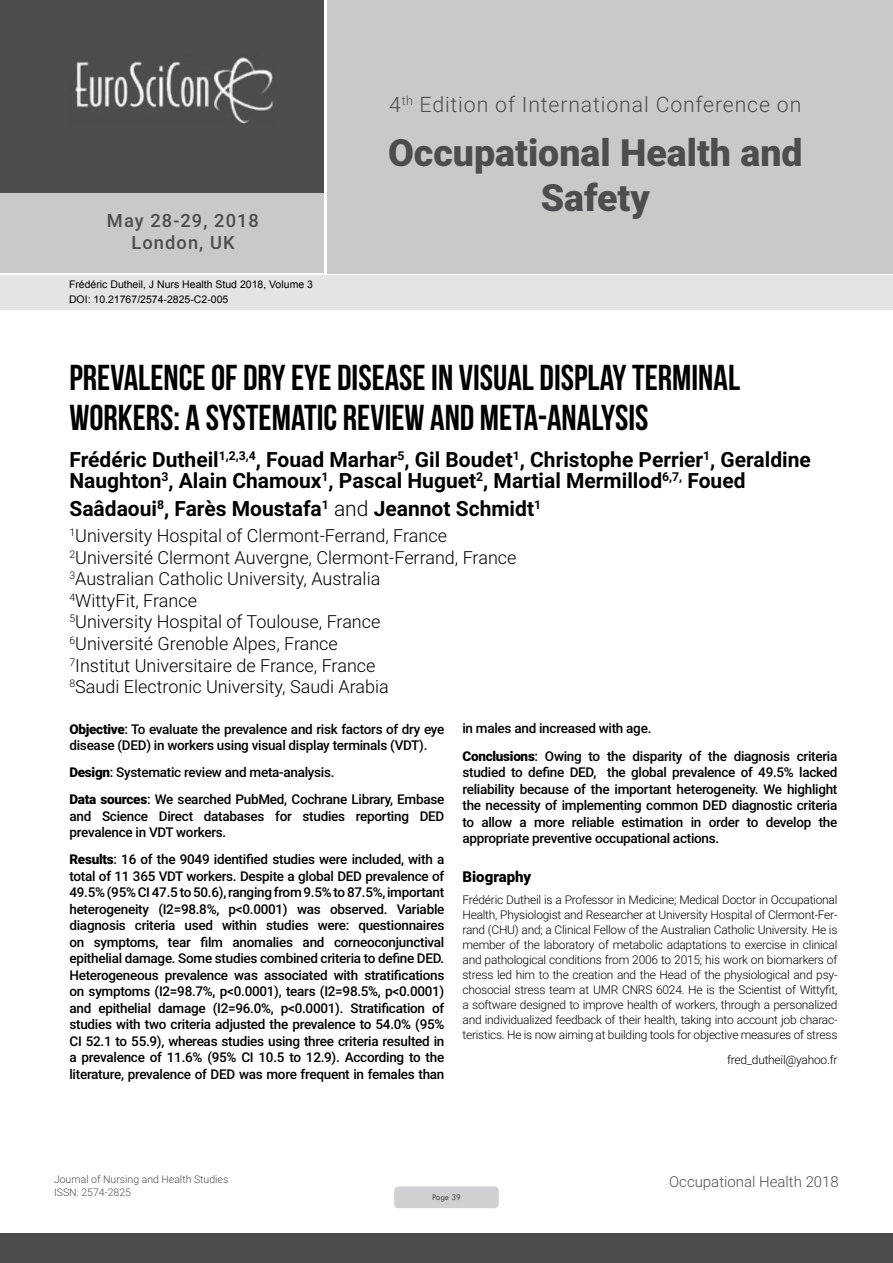
<style>
.page{position:relative;width:893px;height:1263px;background:#fff}
.page>*{position:absolute;margin:0;border:0;box-sizing:border-box;transform-origin:0 0}
.t1{font:900 37.5px/45px "Roboto";color:#4d4d4f;text-align:center}
.t2{font:36px/39.6px "Bebas Neue";color:#000}
.t3{font:300 21.3px "Roboto";letter-spacing:.04em;color:#4d4d4f}
.t4{font:700 21px/21px "Roboto";color:#000}
.t5{font:500 18.3px/21.9px "Roboto";letter-spacing:.06em;color:#4d4d4f;text-align:center}
.t6{font:300 18px/21.6px "Roboto";color:#000}
.t7{font:300 15px "Roboto";color:#4d4d4f}
.t8{font:900 15px "Roboto";color:#000}
.t9{font:500 13.5px/16.5px "Roboto";letter-spacing:-.02em;color:#000}
.t10{font:300 12px/15px "Roboto";letter-spacing:-.02em;color:#000;text-align:justify}
.t11{font:10.5px/14.4px "Arial";color:#000}
.t12{font:300 10.5px "Roboto";color:#4d4d4f}
.t13{font:9px "Tw Cen";letter-spacing:-.02em;color:#4d4d4f;scale:.95 1}
.s1{font-weight:300}
.s2{font-weight:900}
</style>
<div class="page">
<div style="left:0;top:0;width:323px;height:193px;background:#4d4d4f"></div>
<div style="left:1px;top:193px;width:323px;height:80px;background:#c9c9ca"></div>
<div style="left:327px;top:0;width:566px;height:273px;background:#c9c9ca"></div>
<img style="left:75px;top:57px;width:199px;height:67px">
<div style="left:0;top:1233px;width:893px;height:30px;background:#4d4d4f"></div>
<div style="left:1px;top:275px;width:892px;height:35px;background:#e4e4e4"></div>
<div style="left:394px;top:1186px;width:105px;height:22px;background:#cfd0d2;border-radius:4px"></div>
<h3 class="t5" style="left:107px;top:209px;width:154px">May 28-29, 2018<br>London, UK</h3>
<p class="t11" style="left:69px;top:278px;width:245px">Frédéric Dutheil, J Nurs Health Stud 2018, Volume 3<br>DOI: 10.21767/2574-2825-C2-005</p>
<h3 class="t3" style="left:389px;top:90px;width:414px">4<sup>th</sup> Edition of International Conference on</h3>
<h1 class="t1" style="left:388px;top:129px;width:416px">Occupational Health and<br>Safety</h1>
<h2 class="t2" style="left:69px;top:358px;width:672px">PREVALENCE OF DRY EYE DISEASE IN VISUAL DISPLAY TERMINAL<br>WORKERS: A SYSTEMATIC REVIEW AND META-ANALYSIS</h2>
<h3 class="t4" style="left:69px;top:448px;width:743px">Frédéric Dutheil<sup>1,2,3,4</sup>, Fouad Marhar<sup>5</sup>, Gil Boudet<sup>1</sup>, Christophe Perrier<sup>1</sup>, Geraldine<br>Naughton<sup>3</sup>, Alain Chamoux<sup>1</sup>, Pascal Huguet<sup>2</sup>, Martial Mermillod<sup>6,7,</sup> Foued</h3>
<h3 class="t4" style="left:69px;top:497px;width:473px">Saâdaoui<sup>8</sup>, Farès Moustafa<sup>1</sup> <span class="s1">and</span> Jeannot Schmidt<sup>1</sup></h3>
<p class="t6" style="left:69px;top:524px;width:448px"><sup>1</sup>University Hospital of Clermont-Ferrand, France <sup>2</sup>Université Clermont Auvergne, Clermont‑Ferrand, France <sup>3</sup>Australian Catholic University, Australia<br><sup>4</sup>WittyFit, France<br><sup>5</sup>University Hospital of Toulouse, France<br><sup>6</sup>Université Grenoble Alpes, France<br><sup>7</sup>Institut Universitaire de France, France<br><sup>8</sup>Saudi Electronic University, Saudi Arabia</p>
<p class="t9" style="left:69px;top:720px;width:376px"><span class="s2">Objective</span>: To evaluate the prevalence and risk factors of dry eye disease (DED) in workers using visual display terminals (VDT).</p>
<p class="t9" style="left:69px;top:758px;width:376px;line-height:27.2px"><span class="s2">Design</span>: Systematic review and meta-analysis.<br><span class="s2">Data sources</span>: We searched PubMed, Cochrane Library, Embase</p>
<p class="t9" style="left:69px;top:807px;width:376px">and Science Direct databases for studies reporting DED prevalence in VDT workers.</p>
<p class="t9" style="left:69px;top:851px;width:376px;text-align:justify"><span class="s2">Results</span>: 16 of the 9049 identified studies were included, with a total of 11 365 VDT workers. Despite a global DED prevalence of 49.5% (95% CI 47.5 to 50.6), ranging from 9.5% to 87.5%, important heterogeneity (I2=98.8%, p&lt;0.0001) was observed. Variable diagnosis criteria used within studies were: questionnaires on symptoms, tear film anomalies and corneoconjunctival epithelial damage. Some studies combined criteria to define DED.<br>Heterogeneous prevalence was associated with stratifications on symptoms (I2=98.7%, p&lt;0.0001), tears (I2=98.5%, p&lt;0.0001) and epithelial damage (I2=96.0%, p&lt;0.0001). Stratification of studies with two criteria adjusted the prevalence to 54.0% (95% CI 52.1 to 55.9), whereas studies using three criteria resulted in a prevalence of 11.6% (95% CI 10.5 to 12.9). According to the literature, prevalence of DED was more frequent in females than</p>
<p class="t9" style="left:462px;top:715px;width:376px;line-height:27.2px">in males and increased with age.<br><span class="s2">Conclusions</span>: Owing to the disparity of the diagnosis criteria</p>
<p class="t9" style="left:462px;top:763px;width:376px;text-align:justify">studied to define DED, the global prevalence of 49.5% lacked reliability because of the important heterogeneity. We highlight the necessity of implementing common DED diagnostic criteria to allow a more reliable estimation in order to develop the appropriate preventive occupational actions.</p>
<p class="t8" style="left:462px;top:866px;width:70px">Biography</p>
<p class="t10" style="left:462px;top:891px;width:376px">Frédéric Dutheil is a Professor in Medicine; Medical Doctor in Occupational Health, Physiologist and Researcher at University Hospital of Clermont-Fer&shy;rand (CHU) and; a Clinical Fellow of the Australian Catholic University. He is member of the laboratory of metabolic adaptations to exercise in clinical and pathological conditions from 2006 to 2015; his work on biomarkers of stress led him to the creation and the Head of the physiological and psy&shy;chosocial stress team at UMR CNRS 6024. He is the Scientist of Wittyfit, a software designed to improve health of workers, through a personalized and individualized feedback of their health, taking into account job charac&shy;teristics. He is now aiming at building tools for objective measures of stress</p>
<p class="t10" style="left:727px;top:1052px;width:112px">fred_dutheil@yahoo.fr</p>
<p class="t12" style="left:54px;top:1172px;width:176px">Journal of Nursing and Health Studies</p>
<p class="t7" style="left:669px;top:1171px;width:171px">Occupational Health 2018</p>
<p class="t12" style="left:54px;top:1185px;width:78px">ISSN: 2574-2825</p>
<p class="t13" style="left:432px;top:1192px;width:32px">Page 39</p>
</div>
